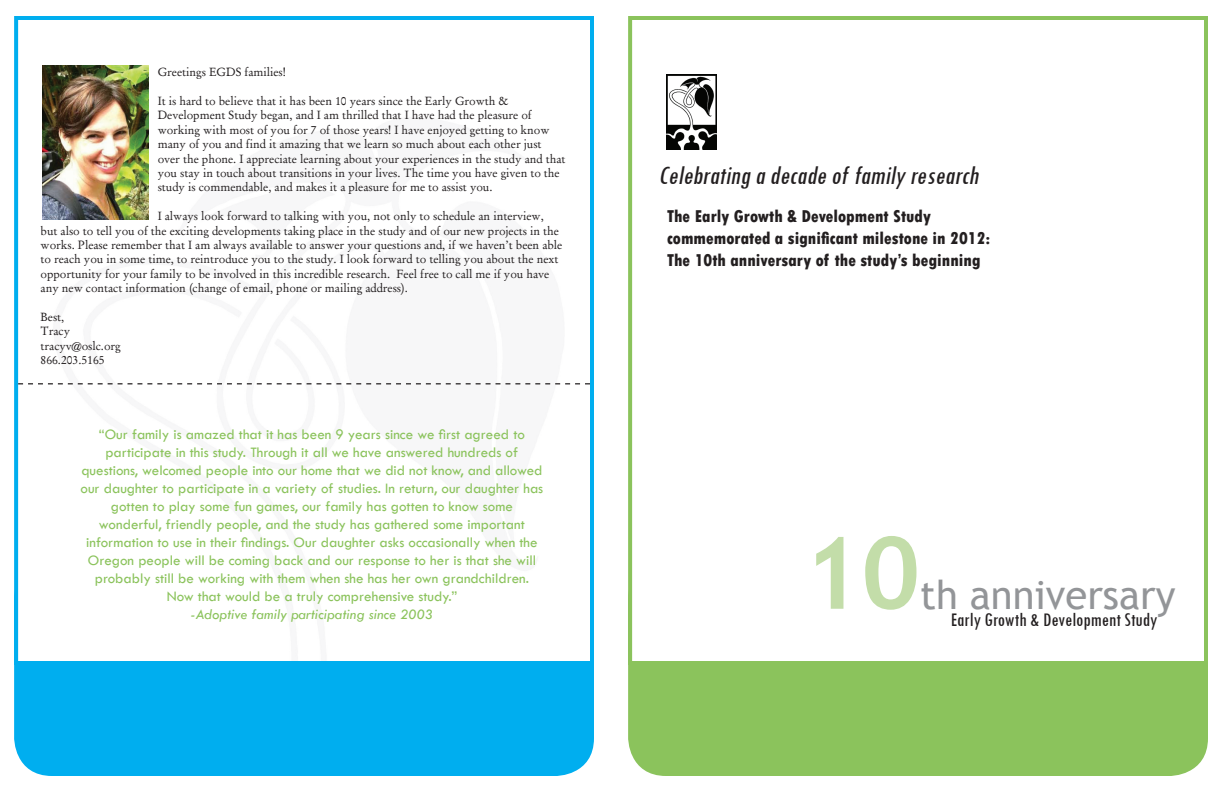
<style>
.page{position:relative;width:1224px;height:792px;background:#fff}
.page>*{position:absolute;margin:0;border:0;box-sizing:border-box;transform-origin:0 0}
.t1{font:700 100px "Trebuchet MS";color:#c3dda9}
.t2{font:40px "Trebuchet MS";color:#939598}
.t3{font:italic condensed 27px "Tw Cen";color:#231f20}
.t4{font:condensed 20px "Tw Cen";color:#231f20}
.t5{font:800 condensed 18px/21.6px "Tw Cen";color:#231f20}
.t6{font:15px/18px "Tw Cen";color:#8bc35c;text-align:center}
.t7{font:italic 15px "Tw Cen";color:#8bc35c}
.t8{font:12px/14.4px "Garamond";color:#231f20}
</style>
<div class="page">
<div style="left:630px;top:563px;width:576px;height:211px;background:#8bc35c;border-radius:36px"></div>
<div style="left:628px;top:561px;width:580px;height:215px;border:4px solid #8bc35c;border-radius:36px"></div>
<div style="left:628px;top:16px;width:580px;height:649px;background:#fff;border:4px solid #8bc35c"></div>
<img style="left:666px;top:75px;width:51px;height:75px">
<div style="left:16px;top:563px;width:576px;height:211px;background:#00aeef;border-radius:36px"></div>
<div style="left:14px;top:561px;width:580px;height:215px;border:4px solid #00aeef;border-radius:36px"></div>
<div style="left:14px;top:16px;width:580px;height:649px;background:#fff;border:4px solid #00aeef"></div>
<svg style="left:18px;top:383px;width:572px;height:1px"></svg>
<img style="left:42px;top:65px;width:107px;height:155px">
<p class="t8" style="left:158px;top:64px;width:130px">Greetings EGDS families!</p>
<p class="t8" style="left:158px;top:93px;width:409px">It is hard to believe that it has been 10 years since the Early Growth &amp; Development Study began, and I am thrilled that I have had the pleasure of working with most of you for 7 of those years! I have enjoyed getting to know many of you and find it amazing that we learn so much about each other just over the phone. I appreciate learning about your experiences in the study and that you stay in touch about transitions in your lives. The time you have given to the study is commendable, and makes it a pleasure for me to assist you.</p>
<p class="t8" style="left:41px;top:208px;width:523px;text-indent:117px">I always look forward to talking with you, not only to schedule an interview, but also to tell you of the exciting developments taking place in the study and of our new projects in the works. Please remember that I am always available to answer your questions and, if we haven’t been able to reach you in some time, to reintroduce you to the study. I look forward to telling you about the next opportunity for your family to be involved in this incredible research. Feel free to call me if you have any new contact information (change of email, phone or mailing address).</p>
<p class="t8" style="left:41px;top:309px;width:82px">Best,<br>Tracy tracyv@oslc.org<br>866.203.5165</p>
<p class="t6" style="left:81px;top:426px;width:464px">“Our family is amazed that it has been 9 years since we first agreed to participate in this study. Through it all we have answered hundreds of questions, welcomed people into our home that we did not know, and allowed our daughter to participate in a variety of studies. In return, our daughter has gotten to play some fun games, our family has gotten to know some wonderful, friendly people, and the study has gathered some important information to use in their findings. Our daughter asks occasionally when the Oregon people will be coming back and our response to her is that she will probably still be working with them when she has her own grandchildren.<br>Now that would be a truly comprehensive study.”</p>
<p class="t7" style="left:191px;top:606px;width:244px">-Adoptive family participating since 2003</p>
<h3 class="t3" style="left:658px;top:159px;width:327px">Celebratingadecadeof familyresearch</h3>
<h3 class="t5" style="left:667px;top:206px;width:325px">The Early Growth &amp; Development Study commemorated a significant milestone in 2012:<br>The 10th anniversary of the study’s beginning</h3>
<h1 class="t1" style="left:803px;top:511px;width:119px">10</h1>
<h2 class="t2" style="left:920px;top:571px;width:257px">th anniversary</h2>
<h3 class="t4" style="left:951px;top:608px;width:208px">Early Growth &amp; Development Study</h3>
</div>
